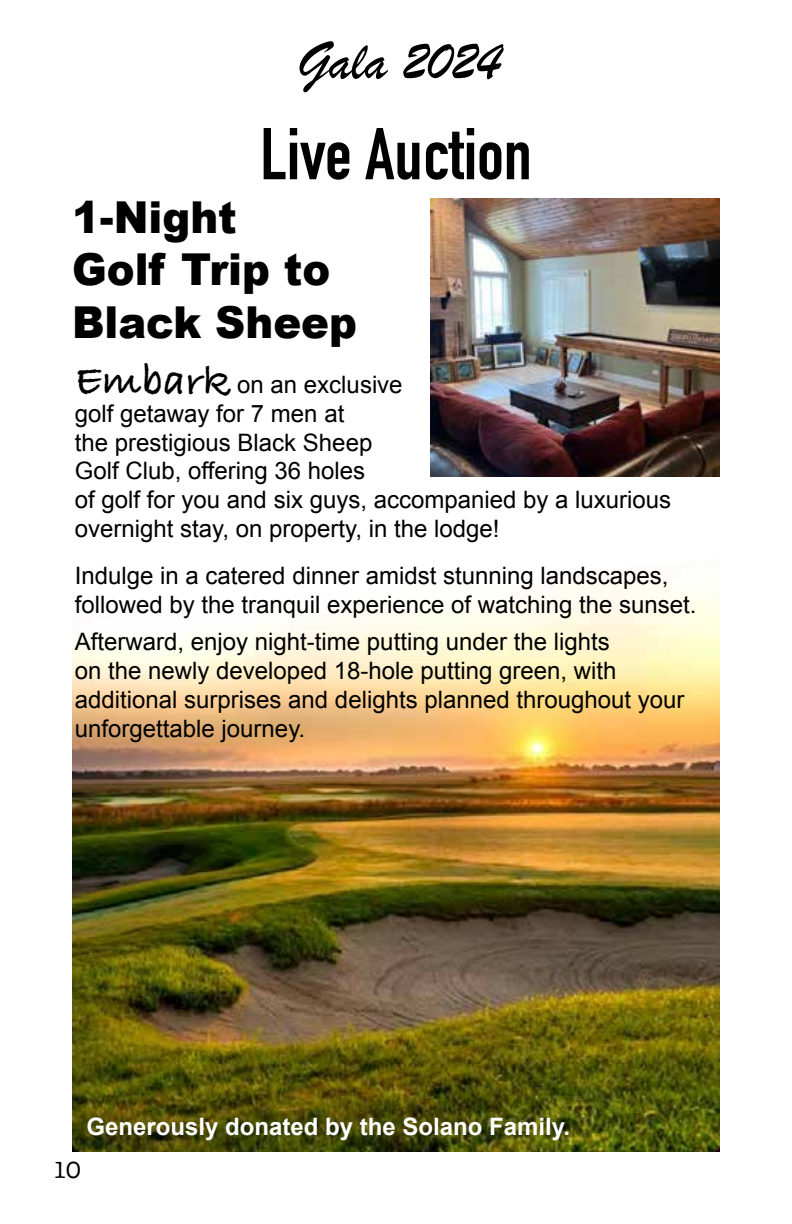
<style>
.page{position:relative;width:792px;height:1224px;background:#fff}
.page>*{position:absolute;margin:0;border:0;box-sizing:border-box;transform-origin:0 0}
.t1{font:700 72px "DIN Condensed";color:#000}
.t2{font:56px "Brush Script";color:#000}
.t3{font:900 44px/52.8px "Arial";color:#000;scale:.95 1}
.t4{font:24px/28.8px "Arial";color:#000}
.t5{font:700 24px "Arial";color:#fff}
.t6{font:24px "American Typewriter";color:#000}
.s1{font-family:"Bradley Hand ITCTT";font-weight:700;font-size:44px}
</style>
<div class="page">
<img style="left:72px;top:579px;width:648px;height:573px">
<img style="left:431px;top:198px;width:289px;height:279px">
<h2 class="t2" style="left:297px;top:24px;width:205px">Gala 2024</h2>
<h1 class="t1" style="left:260px;top:106px;width:273px">Live Auction</h1>
<h3 class="t3" style="left:72px;top:189px;width:301px">1-Night<br>Golf Trip to<br>Black Sheep</h3>
<p class="t4" style="left:75px;top:371px;width:598px"><span class="s1">Embark</span> on an exclusive<br>golf getaway for 7 men at<br>the prestigious Black Sheep<br>Golf Club, offering 36 holes<br>of golf for you and six guys, accompanied by a luxurious overnight stay, on property, in the lodge!</p>
<p class="t4" style="left:75px;top:561px;width:623px">Indulge in a catered dinner amidst stunning landscapes, followed by the tranquil experience of watching the sunset.</p>
<p class="t4" style="left:75px;top:628px;width:611px">Afterward, enjoy night-time putting under the lights<br>on the newly developed 18-hole putting green, with additional surprises and delights planned throughout your unforgettable journey.</p>
<p class="t5" style="left:86px;top:1111px;width:485px">Generously donated by the Solano Family.</p>
<p class="t6" style="left:53px;top:1152px;width:30px">10</p>
</div>
